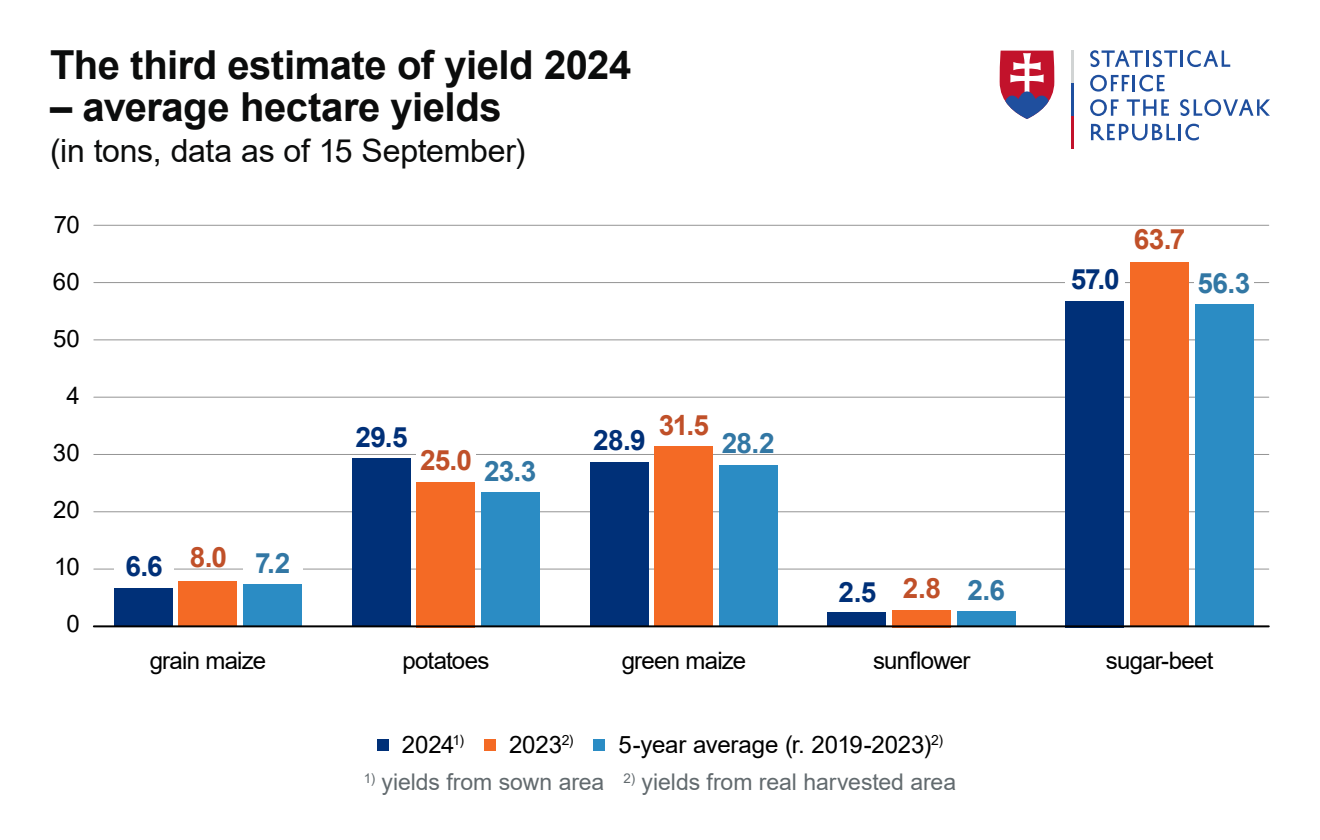
<style>
.page{position:relative;width:1320px;height:840px;background:#fff}
.page>*{position:absolute;margin:0;border:0;box-sizing:border-box;transform-origin:0 0}
.t1{font:700 40px "Arial";letter-spacing:-.01em;color:#0b0c0c}
.t2{font:32px "Arial";letter-spacing:-.01em;color:#0b0c0c}
.t3{font:700 28px "Arial";color:#003078}
.t4{font:700 28px "Arial";letter-spacing:-.035em;color:#c05029}
.t5{font:700 28px "Arial";color:#3277a4}
.t6{font:24px "Arial";letter-spacing:-.03em;color:#000}
.t7{font:24px "Arial";letter-spacing:-.005em;color:#000}
.t8{font:23px "Arial";color:#626a6e}
.s1{color:#3277a4}
.s2{color:#c05029}
</style>
<div class="page">
<svg style="left:1090px;top:50px;width:53px;height:17px"></svg>
<hr style="left:1146px;top:50px;width:3px;height:17px;background:#1f4f9e">
<svg style="left:1153px;top:50px;width:77px;height:17px"></svg>
<svg style="left:1090px;top:75px;width:75px;height:17px"></svg>
<svg style="left:1090px;top:99px;width:29px;height:17px"></svg>
<svg style="left:1127px;top:99px;width:42px;height:17px"></svg>
<svg style="left:1180px;top:99px;width:90px;height:17px"></svg>
<svg style="left:1091px;top:124px;width:108px;height:17px"></svg>
<svg style="left:1000px;top:51px;width:54px;height:68px"></svg>
<hr style="left:1071px;top:51px;width:2px;height:32px;background:#d1d4d4">
<hr style="left:1071px;top:83px;width:2px;height:33px;background:#1f4f9e">
<hr style="left:1071px;top:116px;width:2px;height:32px;background:#c2122b">
<hr style="left:94px;top:569px;width:1175px;height:1px;background:#949494">
<hr style="left:94px;top:225px;width:1175px;height:1px;background:#949494">
<hr style="left:94px;top:340px;width:1175px;height:1px;background:#949494">
<hr style="left:94px;top:511px;width:1175px;height:1px;background:#949494">
<hr style="left:94px;top:454px;width:1175px;height:1px;background:#949494">
<hr style="left:94px;top:282px;width:1175px;height:1px;background:#949494">
<hr style="left:94px;top:397px;width:1175px;height:1px;background:#949494">
<div style="left:114px;top:588px;width:59px;height:38px;background:#003078"></div>
<div style="left:179px;top:581px;width:58px;height:45px;background:#f46a25"></div>
<div style="left:243px;top:585px;width:59px;height:41px;background:#2b8cc4"></div>
<div style="left:243px;top:553px;width:60px;height:20px;background:#fff"></div>
<div style="left:114px;top:555px;width:60px;height:21px;background:#fff"></div>
<div style="left:377px;top:739px;width:12px;height:12px;background:#003078"></div>
<div style="left:484px;top:739px;width:12px;height:12px;background:#f46a25"></div>
<div style="left:593px;top:739px;width:12px;height:12px;background:#2b8cc4"></div>
<div style="left:352px;top:458px;width:59px;height:168px;background:#003078"></div>
<div style="left:416px;top:482px;width:59px;height:145px;background:#f46a25"></div>
<div style="left:481px;top:492px;width:59px;height:134px;background:#2b8cc4"></div>
<div style="left:590px;top:462px;width:58px;height:165px;background:#003078"></div>
<div style="left:654px;top:446px;width:59px;height:179px;background:#f46a25"></div>
<div style="left:719px;top:465px;width:59px;height:162px;background:#2b8cc4"></div>
<div style="left:828px;top:612px;width:58px;height:14px;background:#003078"></div>
<div style="left:892px;top:610px;width:59px;height:17px;background:#f46a25"></div>
<div style="left:957px;top:612px;width:59px;height:14px;background:#2b8cc4"></div>
<div style="left:1066px;top:301px;width:58px;height:326px;background:#003078"></div>
<div style="left:1130px;top:262px;width:59px;height:363px;background:#f46a25"></div>
<div style="left:1195px;top:304px;width:59px;height:323px;background:#2b8cc4"></div>
<hr style="left:94px;top:625px;width:1175px;height:2px;background:#000">
<div style="left:416px;top:450px;width:60px;height:20px;background:#fff"></div>
<div style="left:1194px;top:273px;width:60px;height:20px;background:#fff"></div>
<div style="left:1066px;top:268px;width:59px;height:21px;background:#fff"></div>
<h1 class="t1" style="left:50px;top:37px;width:583px">The third estimate of yield 2024</h1>
<h1 class="t1" style="left:50px;top:79px;width:453px">– average hectare yields</h1>
<h2 class="t2" style="left:50px;top:129px;width:477px">(in tons, data as of 15 September)</h2>
<p class="t6" style="left:54px;top:209px;width:28px">70</p>
<p class="t6" style="left:53px;top:266px;width:28px">60</p>
<p class="t6" style="left:53px;top:323px;width:28px">50</p>
<p class="t6" style="left:66px;top:380px;width:15px">4</p>
<p class="t6" style="left:53px;top:437px;width:28px">30</p>
<p class="t6" style="left:53px;top:494px;width:28px">20</p>
<p class="t6" style="left:54px;top:551px;width:27px">10</p>
<p class="t6" style="left:66px;top:608px;width:15px">0</p>
<p class="t3" style="left:125px;top:546px;width:166px">6.6 <sup>8.0</sup> <span class="s1">7.2</span></p>
<p class="t3" style="left:356px;top:418px;width:54px">29.5</p>
<p class="t4" style="left:420px;top:440px;width:118px">25.0 <span class="s1">23.3</span></p>
<p class="t4" style="left:659px;top:406px;width:52px">31.5</p>
<p class="t3" style="left:593px;top:420px;width:54px">28.9</p>
<p class="t5" style="left:722px;top:423px;width:54px">28.2</p>
<p class="t6" style="left:150px;top:644px;width:118px">grain maize</p>
<p class="t6" style="left:402px;top:644px;width:88px">potatoes</p>
<p class="t6" style="left:622px;top:644px;width:126px">green maize</p>
<p class="t4" style="left:1134px;top:219px;width:53px">63.7</p>
<p class="t3" style="left:1071px;top:259px;width:51px">57.0</p>
<p class="t5" style="left:1198px;top:264px;width:54px">56.3</p>
<p class="t3" style="left:839px;top:573px;width:168px">2.5 <span class="s2">2.8</span> <span class="s1">2.6</span></p>
<p class="t6" style="left:873px;top:644px;width:99px">sunflower</p>
<p class="t6" style="left:1106px;top:644px;width:109px">sugar-beet</p>
<p class="t6" style="left:402px;top:728px;width:64px">2024<sup>1)</sup></p>
<p class="t6" style="left:509px;top:728px;width:66px">2023<sup>2)</sup></p>
<p class="t7" style="left:619px;top:728px;width:326px">5-year average (r. 2019-2023)<sup>2)</sup></p>
<p class="t8" style="left:364px;top:766px;width:594px"><sup>1)</sup> yields from sown area <sup>2)</sup> yields from real harvested area</p>
</div>
